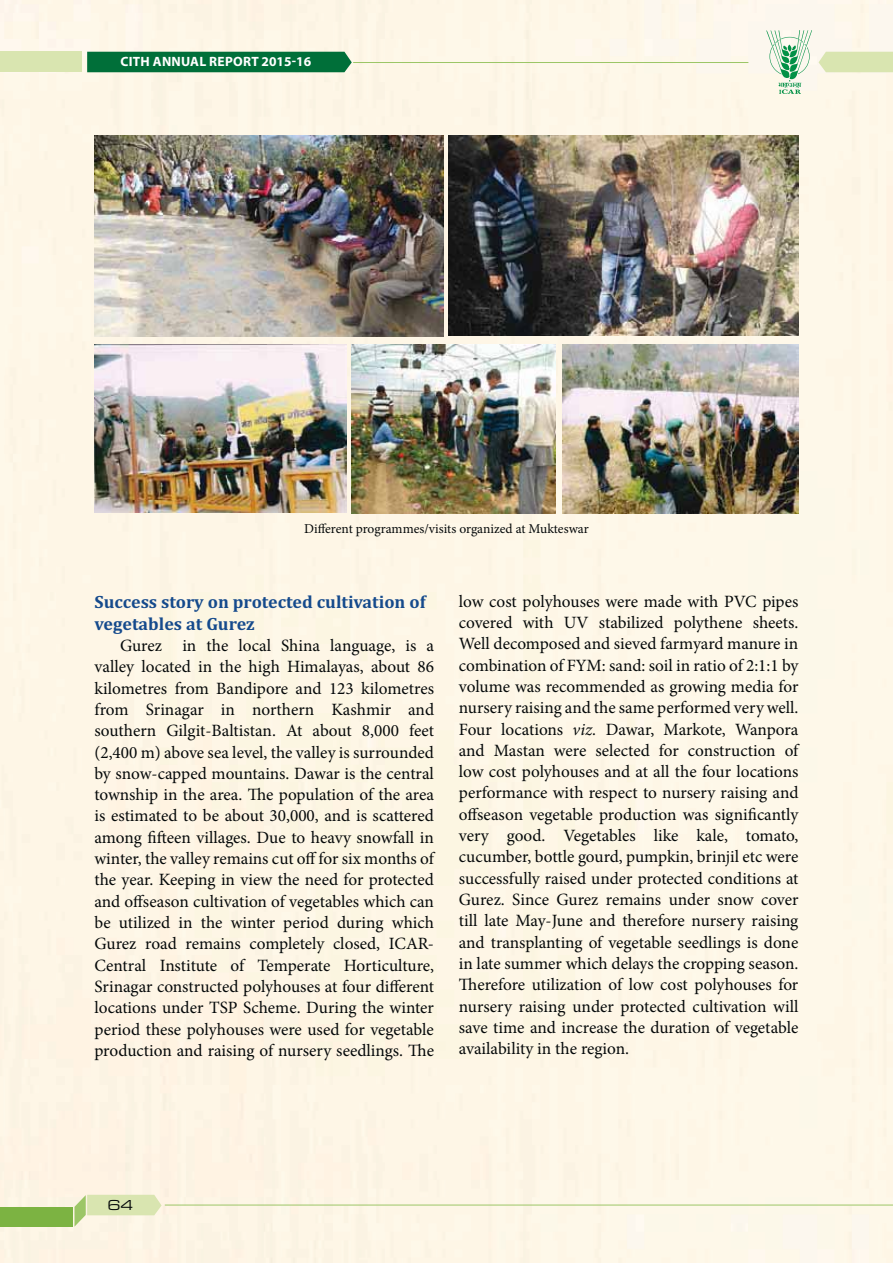
<style>
.page{position:relative;width:893px;height:1263px;background:#fef6e6}
.page>*{position:absolute;margin:0;border:0;box-sizing:border-box;transform-origin:0 0}
.t1{font:700 18px/21.6px "Cambria";color:#154a8c}
.t2{font:17.25px/21.3px "Minion Pro";color:#040809;text-align:justify}
.t3{font:13.5px "Minion Pro";color:#040809}
.t4{font:700 13.5px "Myriad Pro";letter-spacing:.02em;color:#fff}
.s1{font-style:italic}
</style>
<div class="page">
<div style="left:0;top:52px;width:82px;height:20px;background:#d9e5b0"></div>
<div style="left:87px;top:52px;width:265px;height:20px;background:#006f39"></div>
<svg style="left:819px;top:52px;width:74px;height:20px"></svg>
<svg style="left:766px;top:30px;width:46px;height:64px;background:#c6e1c9"></svg>
<hr style="left:353px;top:62px;width:395px;height:1px;background:#9cc667">
<hr style="left:165px;top:1205px;width:728px;height:1px;background:#9cc667">
<div style="left:0;top:1207px;width:73px;height:19px;background:#7cb342"></div>
<img style="left:94px;top:135px;width:350px;height:202px">
<img style="left:448px;top:135px;width:350px;height:200px">
<img style="left:94px;top:345px;width:252px;height:168px">
<img style="left:352px;top:345px;width:204px;height:168px">
<img style="left:562px;top:345px;width:236px;height:168px">
<svg style="left:74px;top:1195px;width:88px;height:31px;background:#e1e8be"></svg>
<p class="t4" style="left:121px;top:53px;width:192px">CITH ANNUAL REPORT 2015-16</p>
<p class="t3" style="left:304px;top:523px;width:286px">Different programmes/visits organized at Mukteswar</p>
<p class="t1" style="left:94px;top:593px;width:333px">Success story on protected cultivation of vegetables at Gurez</p>
<p class="t2" style="left:94px;top:636px;width:341px;text-indent:26px">Gurez in the local Shina language, is a valley located in the high Himalayas, about 86 kilometres from Bandipore and 123 kilometres from Srinagar in northern Kashmir and southern Gilgit-Baltistan. At about 8,000 feet (2,400 m) above sea level, the valley is surrounded by snow-capped mountains. Dawar is the central township in the area. The population of the area is estimated to be about 30,000, and is scattered among fifteen villages. Due to heavy snowfall in winter, the valley remains cut off for six months of the year. Keeping in view the need for protected and offseason cultivation of vegetables which can be utilized in the winter period during which Gurez road remains completely closed, ICAR-Central Institute of Temperate Horticulture, Srinagar constructed polyhouses at four different locations under TSP Scheme. During the winter period these polyhouses were used for vegetable production and raising of nursery seedlings. The</p>
<p class="t2" style="left:459px;top:592px;width:341px">low cost polyhouses were made with PVC pipes covered with UV stabilized polythene sheets.<br>Well decomposed and sieved farmyard manure in combination of FYM: sand: soil in ratio of 2:1:1 by volume was recommended as growing media for nursery raising and the same performed very well.<br>Four locations <span class="s1">viz.</span> Dawar, Markote, Wanpora and Mastan were selected for construction of low cost polyhouses and at all the four locations performance with respect to nursery raising and offseason vegetable production was significantly very good. Vegetables like kale, tomato, cucumber, bottle gourd, pumpkin, brinjil etc were successfully raised under protected conditions at Gurez. Since Gurez remains under snow cover till late May-June and therefore nursery raising and transplanting of vegetable seedlings is done in late summer which delays the cropping season.<br>Therefore utilization of low cost polyhouses for nursery raising under protected cultivation will save time and increase the duration of vegetable availability in the region.</p>
</div>
